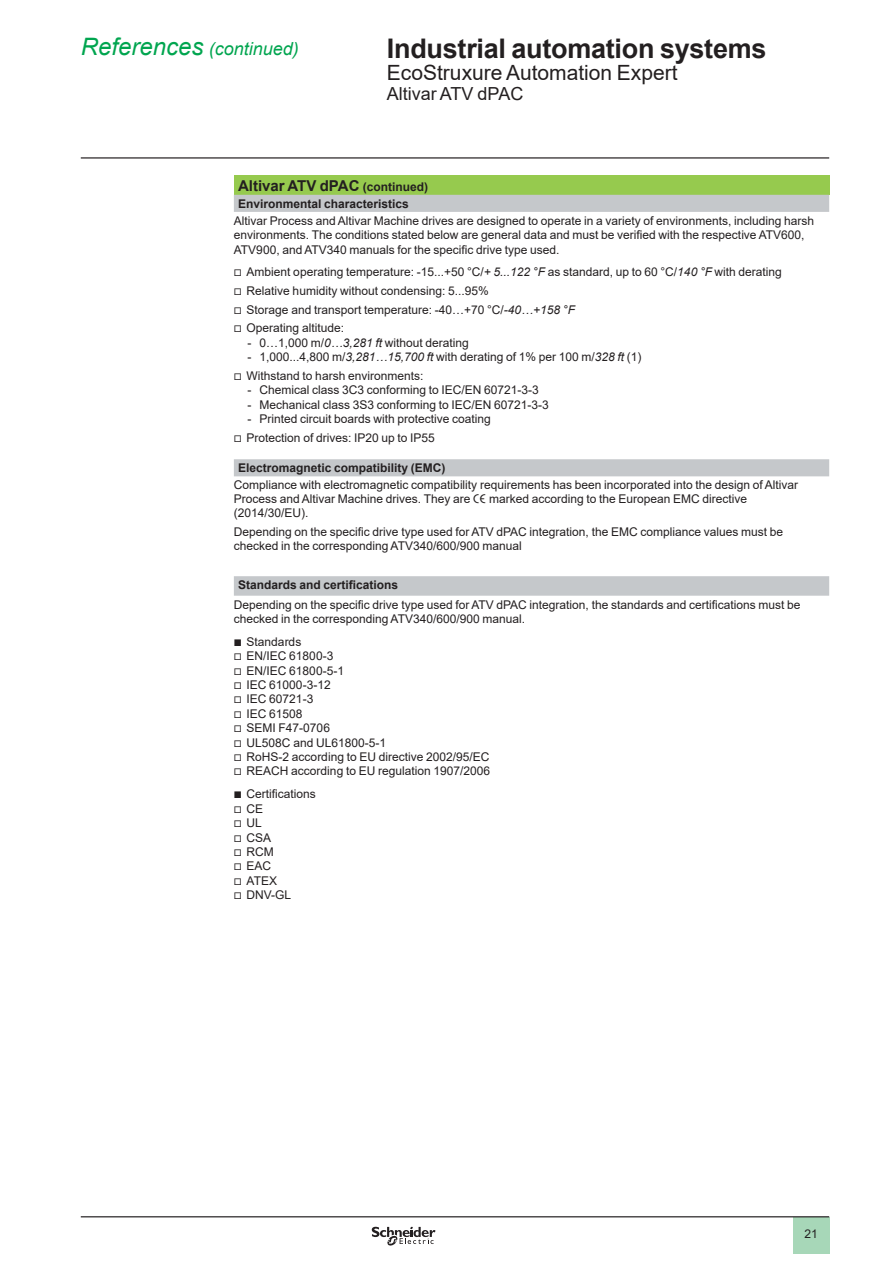
<style>
.page{position:relative;width:893px;height:1263px;background:#fff}
.page>*{position:absolute;margin:0;border:0;box-sizing:border-box;transform-origin:0 0}
._0_TitleLev1{font:700 27px "Arial";letter-spacing:-.01em;color:#231f20}
._0_TitleLev2{font:21px "Arial";color:#231f20}
._0_Topic{font:italic 18px "Arial";color:#00a54f}
._0_TitleLev3{font:18px "Arial";color:#231f20}
.Cell_Section_2__10{font:700 15px "Arial";color:#231f20}
._2_Text__8{font:12px/14.4px "Arial";color:#231f20}
._1_Text__8{font:12px/14.1px "Arial";color:#231f20}
.Cell_Section_3__8{font:700 12px "Arial";color:#231f20}
.Cell_Section_2__10-2{font:700 12px "Arial";color:#231f20}
.s1{font-size:24px}
.s2{font-size:12px}
.s3{font-family:"Graph Schneider"}
.s4{font-style:italic}
</style>
<div class="page">
<hr style="left:81px;top:157px;width:748px;height:2px;background:#231f20">
<div style="left:793px;top:1217px;width:36px;height:37px;background:#a7d7b8"></div>
<hr style="left:81px;top:1216px;width:748px;height:1px;background:#231f20">
<svg style="left:372px;top:1226px;width:63px;height:20px"></svg>
<div style="left:234px;top:176px;width:595px;height:19px;background:#96ca4e"></div>
<svg style="left:234px;top:195px;width:595px;height:401px"></svg>
<p class="_0_Topic" style="left:81px;top:37px;width:220px"><span class="s1">References</span> (continued)</p>
<p class="_0_TitleLev1" style="left:387px;top:29px;width:381px">Industrial automation systems</p>
<p class="_0_TitleLev2" style="left:387px;top:58px;width:292px">EcoStruxure Automation Expert</p>
<p class="_0_TitleLev3" style="left:387px;top:81px;width:138px">Altivar ATV dPAC</p>
<p class="Cell_Section_2__10" style="left:238px;top:175px;width:192px">Altivar ATV dPAC <span class="s2">(continued)</span></p>
<p class="Cell_Section_3__8" style="left:238px;top:195px;width:172px">Environmental characteristics</p>
<p class="_2_Text__8" style="left:234px;top:213px;width:582px">Altivar Process and Altivar Machine drives are designed to operate in a variety of environments, including harsh environments. The conditions stated below are general data and must be verified with the respective ATV600,<br>ATV900, and ATV340 manuals for the specific drive type used.</p>
<p class="_2_Text__8" style="left:234px;top:265px;width:550px"><span class="s3">v</span> Ambient operating temperature: -15...+50 °C/<span class="s4">+ 5...122 °F</span> as standard, up to 60 °C/<span class="s4">140 °F</span> with derating</p>
<p class="_2_Text__8" style="left:234px;top:284px;width:256px"><span class="s3">v</span> Relative humidity without condensing: 5...95%</p>
<p class="_2_Text__8" style="left:234px;top:302px;width:343px"><span class="s3">v</span> Storage and transport temperature: -40…+70 °C/<span class="s4">-40…+158 °F</span></p>
<p class="_2_Text__8" style="left:234px;top:321px;width:112px"><span class="s3">v</span> Operating altitude:</p>
<p class="_2_Text__8" style="left:247px;top:335px;width:223px">- 0…1,000 m/<span class="s4">0…3,281 ft</span> without derating</p>
<p class="_2_Text__8" style="left:247px;top:350px;width:396px">- 1,000...4,800 m/<span class="s4">3,281…15,700 ft</span> with derating of 1% per 100 m/<span class="s4">328 ft</span> (1)</p>
<p class="_2_Text__8" style="left:234px;top:368px;width:191px"><span class="s3">v</span> Withstand to harsh environments:</p>
<p class="_2_Text__8" style="left:247px;top:383px;width:293px">- Chemical class 3C3 conforming to IEC/EN 60721-3-3</p>
<p class="_2_Text__8" style="left:247px;top:397px;width:303px">- Mechanical class 3S3 conforming to IEC/EN 60721-3-3</p>
<p class="_2_Text__8" style="left:247px;top:412px;width:245px">- Printed circuit boards with protective coating</p>
<p class="_2_Text__8" style="left:234px;top:430px;width:202px"><span class="s3">v</span> Protection of drives: IP20 up to IP55</p>
<p class="Cell_Section_3__8" style="left:238px;top:459px;width:209px">Electromagnetic compatibility (EMC)</p>
<p class="_1_Text__8" style="left:234px;top:478px;width:566px">Compliance with electromagnetic compatibility requirements has been incorporated into the design of Altivar<br>Process and Altivar Machine drives. They are <span class="s3">e</span> marked according to the European EMC directive (2014/30/EU).</p>
<p class="_1_Text__8" style="left:234px;top:524px;width:551px">Depending on the specific drive type used for ATV dPAC integration, the EMC compliance values must be checked in the corresponding ATV340/600/900 manual</p>
<p class="Cell_Section_2__10-2" style="left:238px;top:576px;width:162px">Standards and certifications</p>
<p class="_2_Text__8" style="left:234px;top:597px;width:568px">Depending on the specific drive type used for ATV dPAC integration, the standards and certifications must be checked in the corresponding ATV340/600/900 manual.</p>
<p class="_2_Text__8" style="left:234px;top:634px;width:69px"><span class="s3">b</span> Standards</p>
<p class="_2_Text__8" style="left:234px;top:649px;width:101px"><span class="s3">v</span> EN/IEC 61800-3</p>
<p class="_2_Text__8" style="left:234px;top:663px;width:112px"><span class="s3">v</span> EN/IEC 61800-5-1</p>
<p class="_2_Text__8" style="left:234px;top:677px;width:98px"><span class="s3">v</span> IEC 61000-3-12</p>
<p class="_2_Text__8" style="left:234px;top:692px;width:81px"><span class="s3">v</span> IEC 60721-3</p>
<p class="_2_Text__8" style="left:234px;top:706px;width:70px"><span class="s3">v</span> IEC 61508</p>
<p class="_2_Text__8" style="left:234px;top:721px;width:98px"><span class="s3">v</span> SEMI F47-0706</p>
<p class="_2_Text__8" style="left:234px;top:735px;width:154px"><span class="s3">v</span> UL508C and UL61800-5-1</p>
<p class="_2_Text__8" style="left:234px;top:749px;width:257px"><span class="s3">v</span> RoHS-2 according to EU directive 2002/95/EC</p>
<p class="_2_Text__8" style="left:234px;top:764px;width:258px"><span class="s3">v</span> REACH according to EU regulation 1907/2006</p>
<p class="_2_Text__8" style="left:234px;top:787px;width:84px"><span class="s3">b</span> Certifications</p>
<p class="_2_Text__8" style="left:234px;top:801px;width:31px"><span class="s3">v</span> CE</p>
<p class="_2_Text__8" style="left:234px;top:816px;width:30px"><span class="s3">v</span> UL</p>
<p class="_2_Text__8" style="left:234px;top:830px;width:39px"><span class="s3">v</span> CSA</p>
<p class="_2_Text__8" style="left:234px;top:844px;width:42px"><span class="s3">v</span> RCM</p>
<p class="_2_Text__8" style="left:234px;top:859px;width:39px"><span class="s3">v</span> EAC</p>
<p class="_2_Text__8" style="left:234px;top:873px;width:45px"><span class="s3">v</span> ATEX</p>
<p class="_2_Text__8" style="left:234px;top:888px;width:59px"><span class="s3">v</span> DNV-GL</p>
<p class="_2_Text__8" style="left:804px;top:1226px;width:15px">21</p>
</div>
